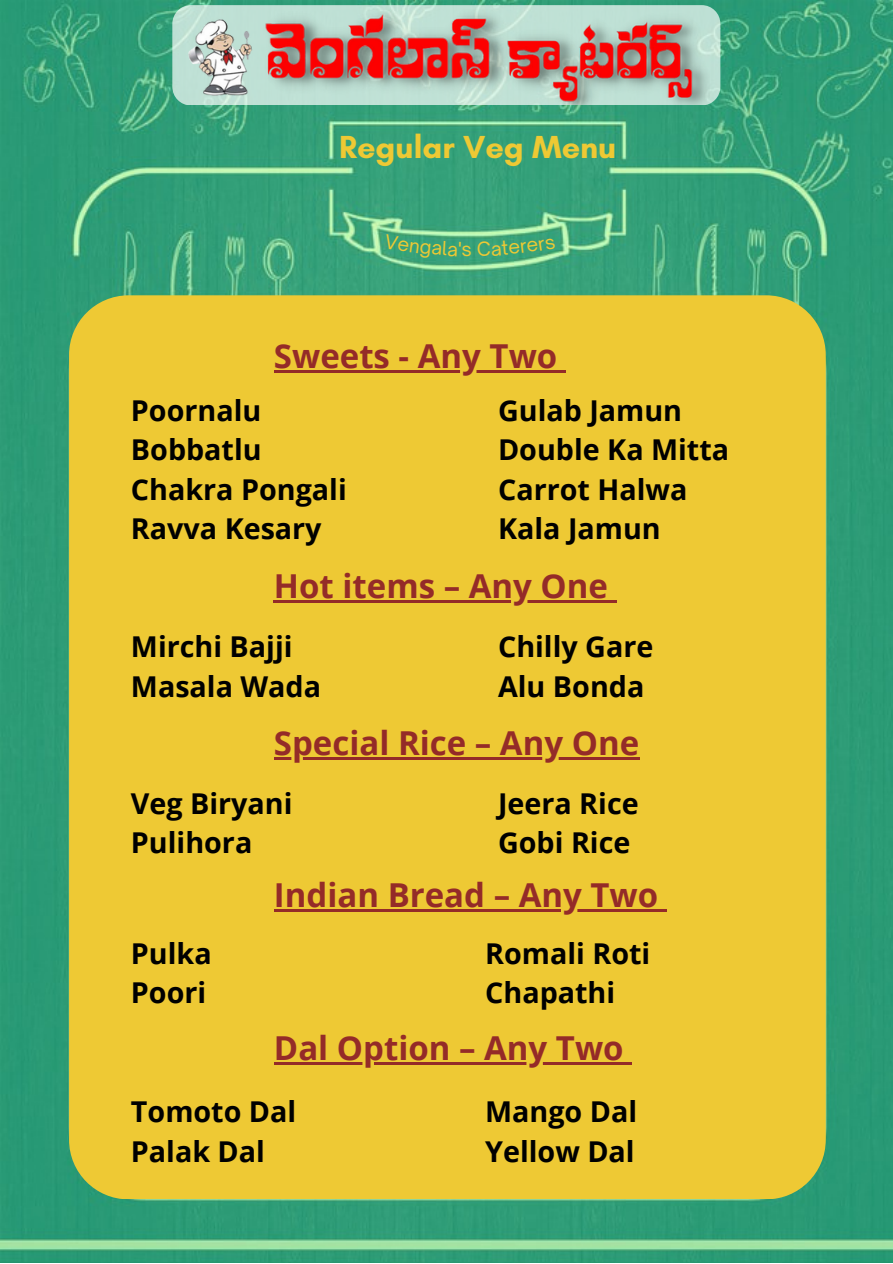
<style>
.page{position:relative;width:893px;height:1264px;background:#fff}
.page>*{position:absolute;margin:0;border:0;box-sizing:border-box;transform-origin:0 0}
.t1{font:700 33px "Open Sans";color:#942b28}
.t2{font:700 32.4px "Glacial Indifference";color:#eec934}
.t3{font:700 28.65px "Open Sans";color:#000}
.t4{font:18.6px "Open Sauce One";color:#eec934}
</style>
<div class="page">
<img style="left:0;top:0;width:892px;height:1262px">
<div style="left:69px;top:295px;width:756px;height:903px;background:#eec934;border-radius:60px"></div>
<svg style="left:172px;top:5px;width:548px;height:100px;background:#bcdfd2"></svg>
<img style="left:261px;top:9px;width:448px;height:96px">
<img style="left:183px;top:7px;width:78px;height:96px">
<hr style="left:274px;top:757px;width:365px;height:2px;background:#942b28">
<hr style="left:274px;top:370px;width:283px;height:2px;background:#942b28">
<svg style="left:557px;top:370px;width:9px;height:2px"></svg>
<hr style="left:274px;top:600px;width:334px;height:2px;background:#942b28">
<svg style="left:608px;top:600px;width:8px;height:2px"></svg>
<hr style="left:274px;top:909px;width:384px;height:2px;background:#942b28">
<svg style="left:658px;top:909px;width:8px;height:2px"></svg>
<hr style="left:274px;top:1061px;width:349px;height:3px;background:#942b28">
<svg style="left:623px;top:1062px;width:9px;height:2px"></svg>
<svg style="left:384px;top:233px;width:77px;height:25px;background:#41a77d"></svg>
<svg style="left:477px;top:237px;width:78px;height:19px"></svg>
<p class="t2" style="left:339px;top:127px;width:279px">Regular Veg Menu</p>
<p class="t4" style="left:461px;top:237px;width:12px">s</p>
<p class="t1" style="left:274px;top:332px;width:285px">Sweets - Any Two</p>
<p class="t3" style="left:131px;top:390px;width:132px">Poornalu</p>
<p class="t3" style="left:131px;top:430px;width:132px">Bobbatlu</p>
<p class="t3" style="left:131px;top:469px;width:217px">Chakra Pongali</p>
<p class="t3" style="left:131px;top:508px;width:192px">Ravva Kesary</p>
<p class="t3" style="left:498px;top:390px;width:185px">Gulab Jamun</p>
<p class="t3" style="left:498px;top:430px;width:232px">Double Ka Mitta</p>
<p class="t3" style="left:498px;top:469px;width:191px">Carrot Halwa</p>
<p class="t3" style="left:498px;top:508px;width:164px">Kala Jamun</p>
<p class="t1" style="left:274px;top:563px;width:335px">Hot items – Any One</p>
<p class="t3" style="left:131px;top:626px;width:163px">Mirchi Bajji</p>
<p class="t3" style="left:131px;top:666px;width:192px">Masala Wada</p>
<p class="t3" style="left:498px;top:626px;width:157px">Chilly Gare</p>
<p class="t3" style="left:498px;top:666px;width:148px">Alu Bonda</p>
<p class="t1" style="left:274px;top:719px;width:366px">Special Rice – Any One</p>
<p class="t3" style="left:131px;top:783px;width:163px">Veg Biryani</p>
<p class="t3" style="left:131px;top:822px;width:123px">Pulihora</p>
<p class="t3" style="left:498px;top:783px;width:142px">Jeera Rice</p>
<p class="t3" style="left:498px;top:822px;width:134px">Gobi Rice</p>
<p class="t1" style="left:274px;top:871px;width:386px">Indian Bread – Any Two</p>
<p class="t3" style="left:485px;top:933px;width:167px">Romali Roti</p>
<p class="t3" style="left:485px;top:972px;width:131px">Chapathi</p>
<p class="t1" style="left:274px;top:1024px;width:351px">Dal Option – Any Two</p>
<p class="t3" style="left:131px;top:1091px;width:167px">Tomoto Dal</p>
<p class="t3" style="left:131px;top:1130px;width:135px">Palak Dal</p>
<p class="t3" style="left:131px;top:933px;width:82px">Pulka</p>
<p class="t3" style="left:131px;top:972px;width:77px">Poori</p>
<p class="t3" style="left:485px;top:1091px;width:153px">Mango Dal</p>
<p class="t3" style="left:485px;top:1130px;width:151px">Yellow Dal</p>
</div>
